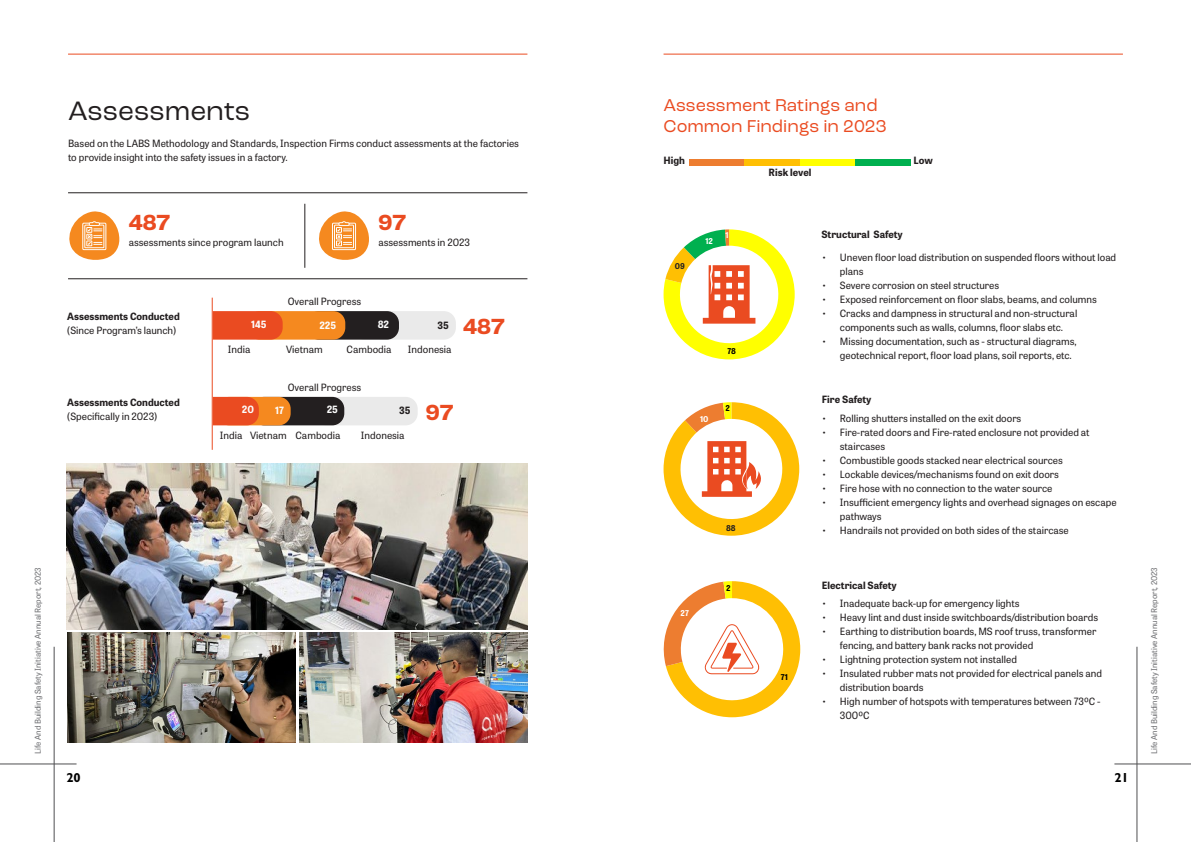
<style>
.page{position:relative;width:1191px;height:842px;background:#fff}
.page>*{position:absolute;margin:0;border:0;box-sizing:border-box;transform-origin:0 0}
.t1{font:28px "Roc Grotesk";color:#231f20}
.t2{font:700 23px "Roc Grotesk";color:#ea4b21}
.t3{font:18px/21.6px "Roc Grotesk";color:#ea4b21}
.t4{font:700 13px "Gill Sans";color:#000}
.t5{font:10px/14px "Tablet Gothic";color:#231f20}
.t6{font:700 10px "Tablet Gothic";color:#231f20}
.t7{font:700 10px "Tablet Gothic";letter-spacing:-.01em;color:#fcfcfc}
.t8{font:8px "Tablet Gothic";color:#6f7073}
.t9{font:700 8px "Tablet Gothic";color:#fff}
.t10{font:700 8px "Tablet Gothic";color:#000}
.t11{font:700 8px "Tablet Gothic";color:#231f20}
</style>
<div class="page">
<hr style="left:68px;top:193px;width:459px;height:1px;background:#231f20">
<hr style="left:68px;top:278px;width:459px;height:1px;background:#231f20">
<hr style="left:304px;top:204px;width:1px;height:64px;background:#231f20">
<div style="left:353px;top:311px;width:103px;height:29px;background:#eaeaea;border-radius:12px"></div>
<div style="left:314px;top:397px;width:104px;height:28px;background:#eaeaea;border-radius:12px"></div>
<div style="left:307px;top:311px;width:92px;height:29px;background:#231f20;border-radius:12px"></div>
<div style="left:252px;top:397px;width:92px;height:28px;background:#231f20;border-radius:12px"></div>
<div style="left:248px;top:311px;width:97px;height:29px;background:#f5891f;border-radius:12px"></div>
<div style="left:217px;top:397px;width:74px;height:28px;background:#f5891f;border-radius:12px"></div>
<svg style="left:213px;top:311px;width:70px;height:29px;background:#ea4f24"></svg>
<svg style="left:213px;top:397px;width:46px;height:28px"></svg>
<svg style="left:319px;top:211px;width:50px;height:49px"></svg>
<svg style="left:69px;top:211px;width:51px;height:49px"></svg>
<img style="left:66px;top:464px;width:461px;height:165px">
<img style="left:68px;top:632px;width:228px;height:111px">
<img style="left:299px;top:632px;width:228px;height:111px">
<div style="left:689px;top:159px;width:55px;height:6px;background:#ed7d30"></div>
<div style="left:744px;top:159px;width:56px;height:6px;background:#ffbf03"></div>
<div style="left:800px;top:159px;width:55px;height:6px;background:#ff0"></div>
<div style="left:855px;top:159px;width:56px;height:6px;background:#00b04f"></div>
<svg style="left:663px;top:581px;width:137px;height:136px"></svg>
<svg style="left:663px;top:402px;width:136px;height:134px"></svg>
<svg style="left:663px;top:229px;width:131px;height:130px"></svg>
<hr style="left:54px;top:647px;width:1px;height:195px;background:#4f4f51">
<hr style="left:1136px;top:647px;width:1px;height:195px;background:#4f4f51">
<hr style="left:0;top:764px;width:77px;height:1px;background:#4f4f51">
<hr style="left:1114px;top:764px;width:77px;height:1px;background:#4f4f51">
<hr style="left:663px;top:54px;width:460px;height:1px;background:#ea4b21">
<hr style="left:68px;top:54px;width:459px;height:1px;background:#ea4b21">
<h1 class="t1" style="left:68px;top:93px;width:183px">Assessments</h1>
<p class="t5" style="left:68px;top:136px;width:452px">Based on the LABS Methodology and Standards, Inspection Firms conduct assessments at the factories to provide insight into the safety issues in a factory.</p>
<h2 class="t2" style="left:129px;top:208px;width:43px">487</h2>
<p class="t5" style="left:129px;top:235px;width:156px">assessments since program launch</p>
<h2 class="t2" style="left:378px;top:208px;width:29px">97</h2>
<p class="t5" style="left:378px;top:235px;width:93px">assessments in 2023</p>
<p class="t6" style="left:67px;top:309px;width:114px">Assessments Conducted</p>
<p class="t5" style="left:67px;top:323px;width:110px">(Since Program’s launch)</p>
<p class="t7" style="left:251px;top:317px;width:17px">145</p>
<p class="t5" style="left:288px;top:294px;width:75px">Overall Progress</p>
<p class="t7" style="left:319px;top:318px;width:18px">225</p>
<p class="t7" style="left:378px;top:317px;width:13px">82</p>
<p class="t6" style="left:437px;top:318px;width:13px">35</p>
<h2 class="t2" style="left:463px;top:312px;width:43px">487</h2>
<p class="t6" style="left:67px;top:395px;width:114px">Assessments Conducted</p>
<p class="t5" style="left:67px;top:409px;width:91px">(Specifically in 2023)</p>
<p class="t5" style="left:228px;top:342px;width:24px">India</p>
<p class="t7" style="left:242px;top:403px;width:14px">20</p>
<p class="t5" style="left:286px;top:342px;width:38px">Vietnam</p>
<p class="t5" style="left:346px;top:342px;width:46px">Cambodia</p>
<p class="t5" style="left:408px;top:342px;width:45px">Indonesia</p>
<p class="t5" style="left:288px;top:380px;width:75px">Overall Progress</p>
<p class="t7" style="left:275px;top:404px;width:10px">17</p>
<p class="t7" style="left:327px;top:403px;width:13px">25</p>
<p class="t6" style="left:399px;top:404px;width:13px">35</p>
<h2 class="t2" style="left:426px;top:398px;width:29px">97</h2>
<p class="t5" style="left:220px;top:427px;width:24px">India</p>
<p class="t5" style="left:250px;top:427px;width:38px">Vietnam</p>
<p class="t5" style="left:295px;top:427px;width:46px">Cambodia</p>
<p class="t5" style="left:361px;top:427px;width:45px">Indonesia</p>
<h3 class="t3" style="left:663px;top:94px;width:225px">Assessment Ratings and<br>Common Findings in 2023</h3>
<p class="t6" style="left:663px;top:154px;width:23px">High</p>
<p class="t6" style="left:913px;top:154px;width:21px">Low</p>
<p class="t11" style="left:675px;top:260px;width:12px">09</p>
<p class="t9" style="left:705px;top:235px;width:9px">12</p>
<p class="t9" style="left:725px;top:229px;width:5px">1</p>
<p class="t10" style="left:727px;top:345px;width:10px">78</p>
<p class="t9" style="left:700px;top:414px;width:10px">10</p>
<p class="t10" style="left:725px;top:402px;width:6px">2</p>
<p class="t11" style="left:726px;top:522px;width:11px">88</p>
<p class="t6" style="left:768px;top:165px;width:44px">Risk level</p>
<p class="t6" style="left:821px;top:227px;width:83px">Structural Safety</p>
<p class="t5" style="left:840px;top:250px;width:278px;text-indent:-18px">• Uneven floor load distribution on suspended floors without load plans</p>
<p class="t5" style="left:822px;top:278px;width:179px">• Severe corrosion on steel structures</p>
<p class="t5" style="left:822px;top:292px;width:276px">• Exposed reinforcement on floor slabs, beams, and columns</p>
<p class="t5" style="left:822px;top:306px;width:257px;text-align:center">• Cracks and dampness in structural and non-structural components such as walls, columns, floor slabs etc.</p>
<p class="t5" style="left:840px;top:334px;width:238px;text-indent:-18px">• Missing documentation, such as - structural diagrams, geotechnical report, floor load plans, soil reports, etc.</p>
<p class="t6" style="left:822px;top:393px;width:51px">Fire Safety</p>
<p class="t5" style="left:822px;top:411px;width:201px">• Rolling shutters installed on the exit doors</p>
<p class="t5" style="left:840px;top:425px;width:251px;text-indent:-18px">• Fire-rated doors and Fire-rated enclosure not provided at staircases</p>
<p class="t5" style="left:822px;top:453px;width:242px">• Combustible goods stacked near electrical sources</p>
<p class="t5" style="left:822px;top:467px;width:239px">• Lockable devices/mechanisms found on exit doors</p>
<p class="t5" style="left:822px;top:481px;width:232px">• Fire hose with no connection to the water source</p>
<p class="t5" style="left:840px;top:495px;width:278px;text-indent:-18px">• Insufficient emergency lights and overhead signages on escape pathways</p>
<p class="t5" style="left:822px;top:523px;width:248px">• Handrails not provided on both sides of the staircase</p>
<p class="t8" style="left:32px;top:754px;width:188px;rotate:-90deg">Life And Building Safety Initiative Annual Report, 2023</p>
<p class="t8" style="left:1148px;top:754px;width:188px;rotate:-90deg">Life And Building Safety Initiative Annual Report, 2023</p>
<p class="t6" style="left:822px;top:578px;width:76px">Electrical Safety</p>
<p class="t10" style="left:726px;top:583px;width:6px">2</p>
<p class="t5" style="left:822px;top:596px;width:199px">• Inadequate back-up for emergency lights</p>
<p class="t5" style="left:822px;top:610px;width:278px">• Heavy lint and dust inside switchboards/distribution boards</p>
<p class="t5" style="left:840px;top:624px;width:258px;text-indent:-18px">• Earthing to distribution boards, MS roof truss, transformer fencing, and battery bank racks not provided</p>
<p class="t5" style="left:822px;top:652px;width:197px">• Lightning protection system not installed</p>
<p class="t5" style="left:840px;top:666px;width:264px;text-indent:-18px">• Insulated rubber mats not provided for electrical panels and distribution boards</p>
<p class="t5" style="left:840px;top:694px;width:262px;text-indent:-18px">• High number of hotspots with temperatures between 730C -<br>3000C</p>
<p class="t9" style="left:680px;top:607px;width:10px">27</p>
<p class="t10" style="left:781px;top:672px;width:9px">71</p>
<h3 class="t4" style="left:66px;top:770px;width:16px">20</h3>
<h3 class="t4" style="left:1114px;top:770px;width:16px">21</h3>
</div>
